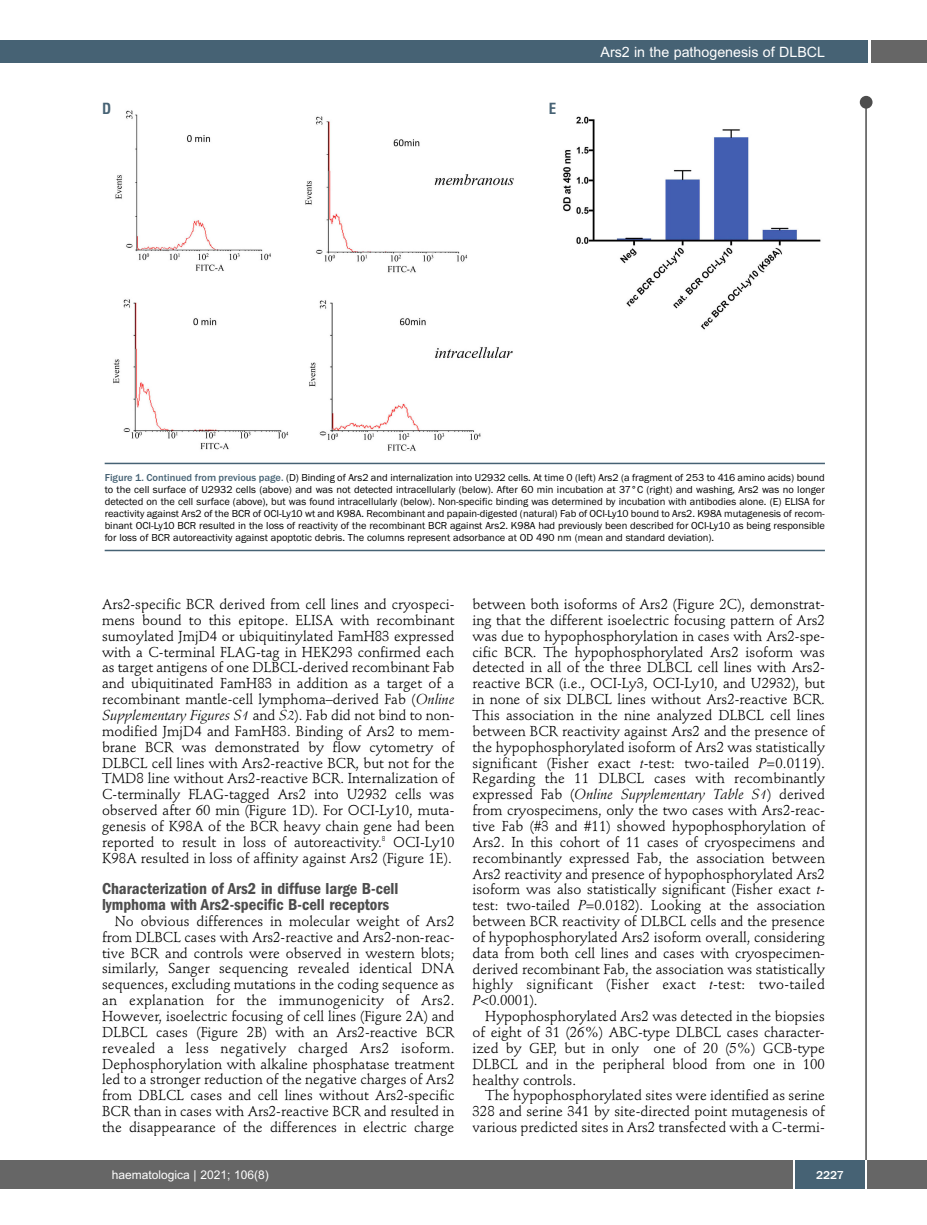
<style>
.page{position:relative;width:927px;height:1225px;background:#fff}
.page>*{position:absolute;margin:0;border:0;box-sizing:border-box;transform-origin:0 0}
.t1{font:600 condensed 16.5px/15.9px "Franklin Gothic";color:#4d4d4d}
.t2{font:700 condensed 15px "Helvetica";color:#466274}
.t3{font:14.25px/15.9px "Stempel Schneidler";color:#000;text-align:justify}
.t4{font:14.25px "Arial";color:#fff}
.t5{font:12px "Arial";color:#fff}
.t6{font:500 12px "Franklin Gothic";color:#fff}
.t7{font:10.5px/12px "Franklin Gothic";color:#000;text-align:justify}
.s1{font-weight:500;color:#466274}
.s2{font-style:italic}
</style>
<div class="page">
<div style="left:860px;top:96px;width:12px;height:13px;background:#4d4d4d;border-radius:50%"></div>
<hr style="left:865px;top:98px;width:2px;height:1062px;background:#4d4d4d">
<div style="left:871px;top:40px;width:56px;height:22px;background:#666"></div>
<div style="left:18px;top:40px;width:849px;height:22px;background:#466274"></div>
<div style="left:17px;top:1160px;width:910px;height:28px;background:#666"></div>
<div style="left:795px;top:1160px;width:70px;height:28px;background:#466274"></div>
<hr style="left:793px;top:1160px;width:2px;height:28px;background:#fff">
<hr style="left:865px;top:1160px;width:2px;height:28px;background:#fff">
<div style="left:0;top:40px;width:19px;height:22px;background:#466274"></div>
<div style="left:0;top:1160px;width:18px;height:28px;background:#666"></div>
<img style="left:113px;top:110px;width:708px;height:341px">
<hr style="left:105px;top:463px;width:720px;height:1px;background:#466274">
<hr style="left:105px;top:550px;width:720px;height:1px;background:#466274">
<p class="t2" style="left:102px;top:100px;width:11px">D</p>
<p class="t2" style="left:549px;top:100px;width:9px">E</p>
<p class="t4" style="left:600px;top:44px;width:226px">Ars2 in the pathogenesis of DLBCL</p>
<p class="t7" style="left:105px;top:471px;width:722px"><span class="s1">Figure 1. Continued from previous page.</span> (D) Binding of Ars2 and internalization into U2932 cells. At time 0 (left) Ars2 (a fragment of 253 to 416 amino acids) bound to the cell surface of U2932 cells (above) and was not detected intracellularly (below). After 60 min incubation at 37°C (right) and washing, Ars2 was no longer detected on the cell surface (above), but was found intracellularly (below). Non-specific binding was determined by incubation with antibodies alone. (E) ELISA for reactivity against Ars2 of the BCR of OCI-Ly10 wt and K98A. Recombinant and papain-digested (natural) Fab of OCI-Ly10 bound to Ars2. K98A mutagenesis of recom&shy;binant OCI-Ly10 BCR resulted in the loss of reactivity of the recombinant BCR against Ars2. K98A had previously been described for OCI-Ly10 as being responsible for loss of BCR autoreactivity against apoptotic debris. The columns represent adsorbance at OD 490 nm (mean and standard deviation).</p>
<p class="t3" style="left:102px;top:597px;width:354px">Ars2-specific BCR derived from cell lines and cryospeci&shy;mens bound to this epitope. ELISA with recombinant sumoylated JmjD4 or ubiquitinylated FamH83 expressed with a C-terminal FLAG-tag in HEK293 confirmed each as target antigens of one DLBCL-derived recombinant Fab and ubiquitinated FamH83 in addition as a target of a recombinant mantle-cell lymphoma–derived Fab (<span class="s2">Online Supplementary Figures S1</span> and <span class="s2">S2</span>). Fab did not bind to non&shy;modified JmjD4 and FamH83. Binding of Ars2 to mem&shy;brane BCR was demonstrated by flow cytometry of DLBCL cell lines with Ars2-reactive BCR, but not for the TMD8 line without Ars2-reactive BCR. Internalization of C-terminally FLAG-tagged Ars2 into U2932 cells was observed after 60 min (Figure 1D). For OCI-Ly10, muta&shy;genesis of K98A of the BCR heavy chain gene had been reported to result in loss of autoreactivity.<sup>8</sup> OCI-Ly10<br>K98A resulted in loss of affinity against Ars2 (Figure 1E).</p>
<p class="t1" style="left:102px;top:882px;width:298px">Characterization of Ars2 in diffuse large B-cell lymphoma with Ars2-specific B-cell receptors</p>
<p class="t3" style="left:102px;top:914px;width:354px;text-indent:13px">No obvious differences in molecular weight of Ars2 from DLBCL cases with Ars2-reactive and Ars2-non-reac&shy;tive BCR and controls were observed in western blots; similarly, Sanger sequencing revealed identical DNA sequences, excluding mutations in the coding sequence as an explanation for the immunogenicity of Ars2.<br>However, isoelectric focusing of cell lines (Figure 2A) and DLBCL cases (Figure 2B) with an Ars2-reactive BCR revealed a less negatively charged Ars2 isoform.<br>Dephosphorylation with alkaline phosphatase treatment led to a stronger reduction of the negative charges of Ars2 from DBLCL cases and cell lines without Ars2-specific BCR than in cases with Ars2-reactive BCR and resulted in the disappearance of the differences in electric charge</p>
<p class="t3" style="left:472px;top:597px;width:354px">between both isoforms of Ars2 (Figure 2C), demonstrat&shy;ing that the different isoelectric focusing pattern of Ars2 was due to hypophosphorylation in cases with Ars2-spe&shy;cific BCR. The hypophosphorylated Ars2 isoform was detected in all of the three DLBCL cell lines with Ars2- reactive BCR (i.e., OCI-Ly3, OCI-Ly10, and U2932), but in none of six DLBCL lines without Ars2-reactive BCR.<br>This association in the nine analyzed DLBCL cell lines between BCR reactivity against Ars2 and the presence of the hypophosphorylated isoform of Ars2 was statistically significant (Fisher exact <span class="s2">t</span>-test: two-tailed <span class="s2">P</span>=0.0119).<br>Regarding the 11 DLBCL cases with recombinantly expressed Fab (<span class="s2">Online Supplementary Table S1</span>) derived from cryospecimens, only the two cases with Ars2-reac&shy;tive Fab (#3 and #11) showed hypophosphorylation of Ars2. In this cohort of 11 cases of cryospecimens and recombinantly expressed Fab, the association between Ars2 reactivity and presence of hypophosphorylated Ars2 isoform was also statistically significant (Fisher exact <span class="s2">t&shy;</span>test: two-tailed <span class="s2">P</span>=0.0182). Looking at the association between BCR reactivity of DLBCL cells and the presence of hypophosphorylated Ars2 isoform overall, considering data from both cell lines and cases with cryospecimen&shy;derived recombinant Fab, the association was statistically highly significant (Fisher exact <span class="s2">t</span>-test: two-tailed <span class="s2">P</span>&lt;0.0001).</p>
<p class="t3" style="left:473px;top:1009px;width:354px;text-indent:13px">Hypophosphorylated Ars2 was detected in the biopsies of eight of 31 (26%) ABC-type DLBCL cases character&shy;ized by GEP, but in only one of 20 (5%) GCB-type DLBCL and in the peripheral blood from one in 100 healthy controls.</p>
<p class="t3" style="left:473px;top:1089px;width:354px;text-indent:13px">The hypophosphorylated sites were identified as serine 328 and serine 341 by site-directed point mutagenesis of various predicted sites in Ars2 transfected with a C-termi-</p>
<p class="t5" style="left:112px;top:1167px;width:158px">haematologica | 2021; 106(8)</p>
<p class="t6" style="left:816px;top:1167px;width:29px">2227</p>
</div>
